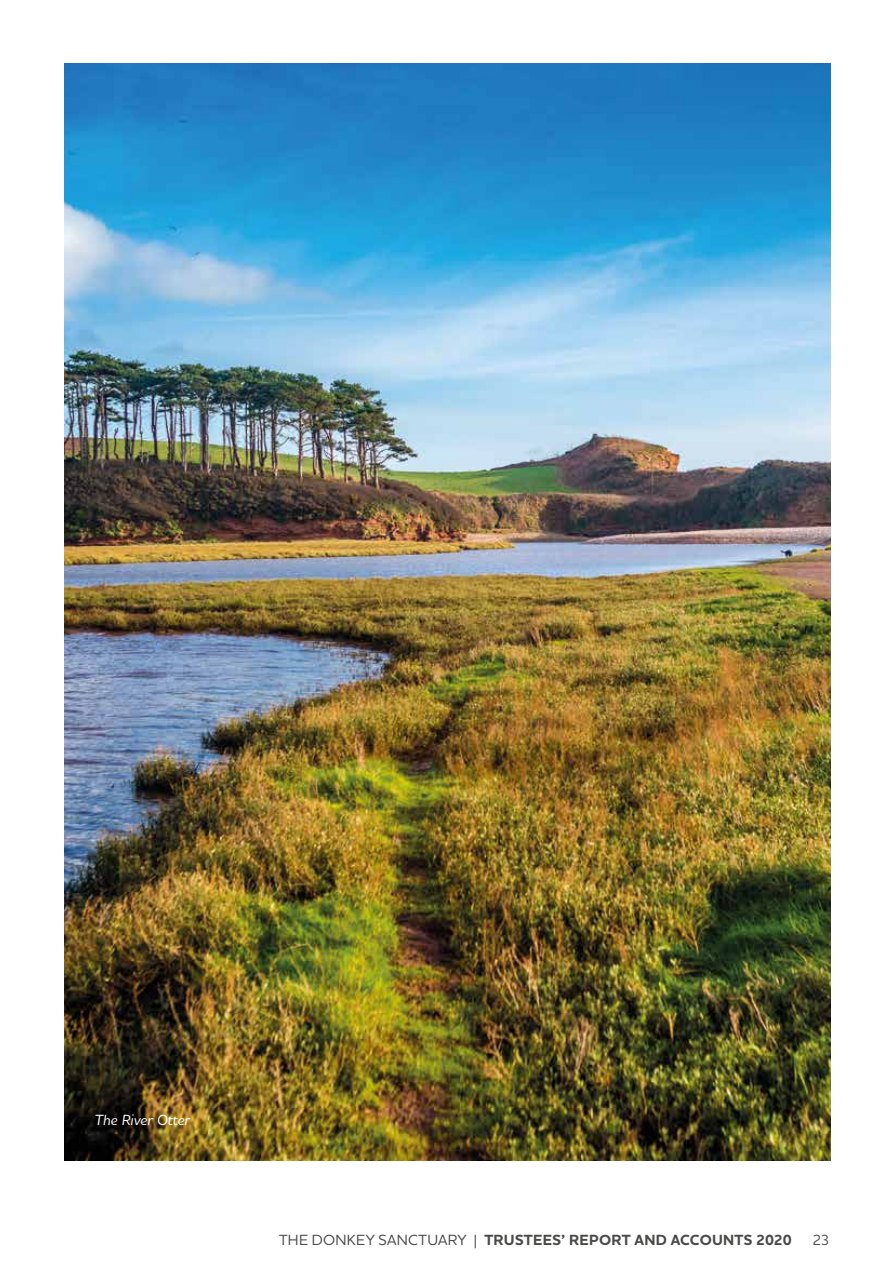
<style>
.page{position:relative;width:893px;height:1263px;background:#fff}
.page>*{position:absolute;margin:0;border:0;box-sizing:border-box;transform-origin:0 0}
.t1{font:700 15px "Houschka Alt Pro";letter-spacing:.015em;color:#4a4a49}
.t2{font:500 15px "Houschka Alt Pro";letter-spacing:.02em;color:#4a4a49}
.t3{font:italic 500 15px "Houschka Alt Pro";color:#fff}
.s1{font-weight:500}
.s2{font-weight:700}
</style>
<div class="page">
<img style="left:64px;top:64px;width:766px;height:1096px">
<p class="t3" style="left:95px;top:1111px;width:97px">The River Otter</p>
<p class="t1" style="left:279px;top:1230px;width:514px"><span class="s1">THE DONKEY SANCTUARY |</span> TRUSTEES’ REPORT AND ACCOUNTS 2020</p>
<p class="t2" style="left:427px;top:1230px;width:324px">HE DONKEY SANCTUARY | <span class="s2">AN UAL REVIEW</span></p>
<p class="t2" style="left:813px;top:1230px;width:19px">23</p>
</div>
